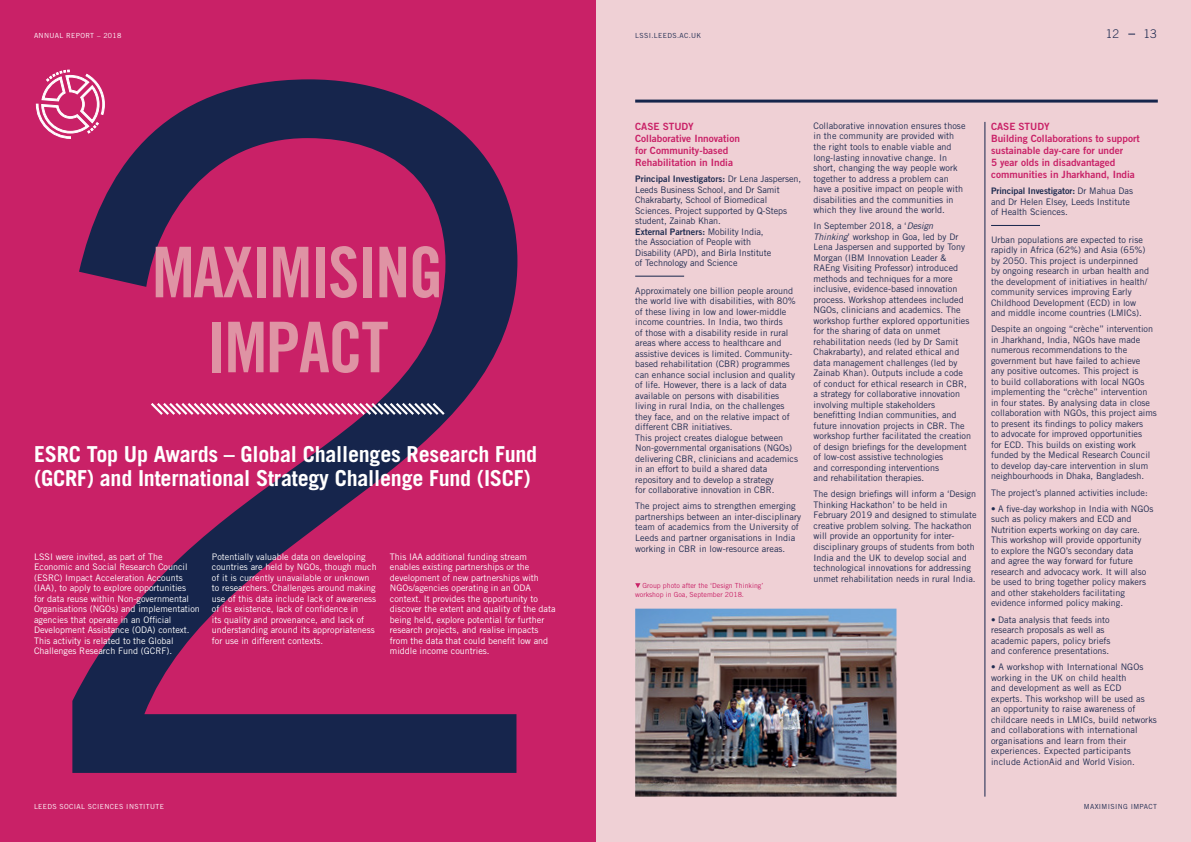
<style>
.page{position:relative;width:1191px;height:842px;background:#fff}
.page>*{position:absolute;margin:0;border:0;box-sizing:border-box;transform-origin:0 0}
.t1{font:70px/75px "Trade Gothic Bold Cond Twenty";letter-spacing:-.025em;color:#df93a4;text-align:center}
.t2{font:700 22px/24px "Trade Gothic";letter-spacing:-.01em;color:#fff}
.t3{font:300 12px "Trade Gothic";color:#1f2c51}
.t4{font:10px/12px "Trade Gothic Bold Two";color:#c92167}
.t5{font:9px/10.5px "Trade Gothic";color:#1f2c51}
.t6{font:9px/10.5px "Trade Gothic";color:#fff}
.t7{font:9px "Trade Gothic Bold Two";color:#1f2c51}
.t8{font:7px/8.4px "Trade Gothic";color:#c92167}
.t9{font:7px "Trade Gothic";letter-spacing:.05em;color:#fff}
.t10{font:7px "Trade Gothic";letter-spacing:.05em;color:#1f2c51}
.s1{font-family:"Trade Gothic"}
.s2{font-style:italic}
</style>
<div class="page">
<div style="left:0;top:0;width:595px;height:842px;background:#c92167"></div>
<svg style="left:72px;top:79px;width:445px;height:694px"></svg>
<div style="left:596px;top:0;width:595px;height:842px;background:#efd0d5"></div>
<svg style="left:148px;top:400px;width:299px;height:17px"></svg>
<img style="left:635px;top:609px;width:261px;height:188px">
<svg style="left:635px;top:583px;width:5px;height:5px"></svg>
<hr style="left:984px;top:122px;width:1px;height:675px;background:#16254c">
<hr style="left:635px;top:276px;width:49px;height:1px;background:#16254c">
<hr style="left:991px;top:225px;width:49px;height:1px;background:#16254c">
<hr style="left:635px;top:100px;width:522px;height:3px;background:#16254c">
<svg style="left:35px;top:69px;width:70px;height:70px"></svg>
<p class="t9" style="left:34px;top:32px;width:89px">ANNUAL REPORT – 2018</p>
<p class="t10" style="left:635px;top:32px;width:68px">LSSI.LEEDS.AC.UK</p>
<h3 class="t3" style="left:1105px;top:27px;width:15px">12</h3>
<h3 class="t3" style="left:1143px;top:27px;width:15px">13</h3>
<h1 class="t1" style="left:152px;top:234px;width:293px">MAXIMISING<br>IMPACT</h1>
<h2 class="t2" style="left:34px;top:441px;width:505px">ESRC Top Up Awards – Global Challenges Research Fund (GCRF) and International Strategy Challenge Fund (ISCF)</h2>
<p class="t6" style="left:34px;top:551px;width:167px">LSSI were invited, as part of The Economic and Social Research Council (ESRC) Impact Acceleration Accounts (IAA), to apply to explore opportunities<br>for data reuse within Non-governmental Organisations (NGOs) and implementation agencies that operate in an Official Development Assistance (ODA) context.<br>This activity is related to the Global Challenges Research Fund (GCRF).</p>
<p class="t6" style="left:212px;top:551px;width:166px">Potentially valuable data on developing countries are held by NGOs, though much of it is currently unavailable or unknown to researchers. Challenges around making use of this data include lack of awareness of its existence, lack of confidence in<br>its quality and provenance, and lack of understanding around its appropriateness for use in different contexts.</p>
<p class="t6" style="left:390px;top:551px;width:167px">This IAA additional funding stream enables existing partnerships or the development of new partnerships with NGOs/agencies operating in an ODA context. It provides the opportunity to discover the extent and quality of the data being held, explore potential for further research projects, and realise impacts from the data that could benefit low and middle income countries.</p>
<p class="t4" style="left:635px;top:120px;width:106px">CASE STUDY<br>Collaborative Innovation for Community-based<br>Rehabilitation in India</p>
<p class="t7" style="left:635px;top:173px;width:167px">Principal Investigators: <span class="s1">Dr Lena Jaspersen,</span></p>
<p class="t5" style="left:635px;top:184px;width:153px">Leeds Business School, and Dr Samit Chakrabarty, School of Biomedical Sciences. Project supported by Q-Steps student, Zainab Khan.</p>
<p class="t7" style="left:635px;top:226px;width:130px">External Partners: <span class="s1">Mobility India,</span></p>
<p class="t5" style="left:635px;top:237px;width:137px">the Association of People with<br>Disability (APD), and Birla Institute of Technology and Science</p>
<p class="t5" style="left:635px;top:285px;width:164px">Approximately one billion people around the world live with disabilities, with 80% of these living in low and lower-middle income countries. In India, two thirds<br>of those with a disability reside in rural areas where access to healthcare and assistive devices is limited. Community&shy;based rehabilitation (CBR) programmes can enhance social inclusion and quality of life. However, there is a lack of data available on persons with disabilities living in rural India, on the challenges they face, and on the relative impact of different CBR initiatives.<br>This project creates dialogue between Non-governmental organisations (NGOs) delivering CBR, clinicians and academics in an effort to build a shared data repository and to develop a strategy<br>for collaborative innovation in CBR.</p>
<p class="t5" style="left:635px;top:501px;width:167px">The project aims to strengthen emerging partnerships between an inter-disciplinary team of academics from the University of Leeds and partner organisations in India working in CBR in low-resource areas.</p>
<p class="t8" style="left:635px;top:581px;width:130px;text-indent:7px">Group photo after the ‘Design Thinking’ workshop in Goa, September 2018.</p>
<p class="t5" style="left:813px;top:120px;width:153px">Collaborative innovation ensures those in the community are provided with the right tools to enable viable and long-lasting innovative change. In short, changing the way people work together to address a problem can have a positive impact on people with disabilities and the communities in which they live around the world.</p>
<p class="t5" style="left:813px;top:221px;width:159px">In September 2018, a ‘<span class="s2">Design Thinking</span>’ workshop in Goa, led by Dr Lena Jaspersen and supported by Tony Morgan (IBM Innovation Leader &amp; RAEng Visiting Professor) introduced methods and techniques for a more inclusive, evidence-based innovation process. Workshop attendees included NGOs, clinicians and academics. The workshop further explored opportunities for the sharing of data on unmet rehabilitation needs (led by Dr Samit Chakrabarty), and related ethical and data management challenges (led by Zainab Khan). Outputs include a code of conduct for ethical research in CBR, a strategy for collaborative innovation involving multiple stakeholders benefitting Indian communities, and future innovation projects in CBR. The workshop further facilitated the creation of design briefings for the development of low-cost assistive technologies<br>and corresponding interventions<br>and rehabilitation therapies.</p>
<p class="t5" style="left:813px;top:489px;width:165px">The design briefings will inform a ‘Design Thinking Hackathon’ to be held in February 2019 and designed to stimulate creative problem solving. The hackathon will provide an opportunity for inter&shy;disciplinary groups of students from both India and the UK to develop social and technological innovations for addressing unmet rehabilitation needs in rural India.</p>
<p class="t4" style="left:991px;top:120px;width:150px">CASE STUDY<br>Building Collaborations to support sustainable day-care for under<br>5 year olds in disadvantaged communities in Jharkhand, India</p>
<p class="t7" style="left:991px;top:185px;width:143px">Principal Investigator: <span class="s1">Dr Mahua Das</span></p>
<p class="t5" style="left:991px;top:196px;width:140px">and Dr Helen Elsey, Leeds Institute of Health Sciences.</p>
<p class="t5" style="left:991px;top:234px;width:160px">Urban populations are expected to rise rapidly in Africa (62%) and Asia (65%) by 2050. This project is underpinned by ongoing research in urban health and the development of initiatives in health/ community services improving Early Childhood Development (ECD) in low and middle income countries (LMICs).</p>
<p class="t5" style="left:991px;top:324px;width:167px">Despite an ongoing “crèche” intervention in Jharkhand, India, NGOs have made numerous recommendations to the government but have failed to achieve<br>any positive outcomes. This project is<br>to build collaborations with local NGOs implementing the “crèche” intervention in four states. By analysing data in close collaboration with NGOs, this project aims to present its findings to policy makers<br>to advocate for improved opportunities<br>for ECD. This builds on existing work funded by the Medical Research Council to develop day-care intervention in slum neighbourhoods in Dhaka, Bangladesh.</p>
<p class="t5" style="left:991px;top:487px;width:158px">The project’s planned activities include:</p>
<p class="t5" style="left:991px;top:503px;width:164px">• A five-day workshop in India with NGOs such as policy makers and ECD and Nutrition experts working on day care.<br>This workshop will provide opportunity<br>to explore the NGO’s secondary data<br>and agree the way forward for future research and advocacy work. It will also be used to bring together policy makers and other stakeholders facilitating evidence informed policy making.</p>
<p class="t5" style="left:991px;top:614px;width:121px">• Data analysis that feeds into research proposals as well as academic papers, policy briefs and conference presentations.</p>
<p class="t5" style="left:991px;top:662px;width:167px">• A workshop with International NGOs working in the UK on child health<br>and development as well as ECD<br>experts. This workshop will be used as<br>an opportunity to raise awareness of childcare needs in LMICs, build networks and collaborations with international organisations and learn from their experiences. Expected participants include ActionAid and World Vision.</p>
<p class="t9" style="left:34px;top:802px;width:132px">LEEDS SOCIAL SCIENCES INSTITUTE</p>
<p class="t10" style="left:1083px;top:802px;width:75px">MAXIMISING IMPACT</p>
</div>
